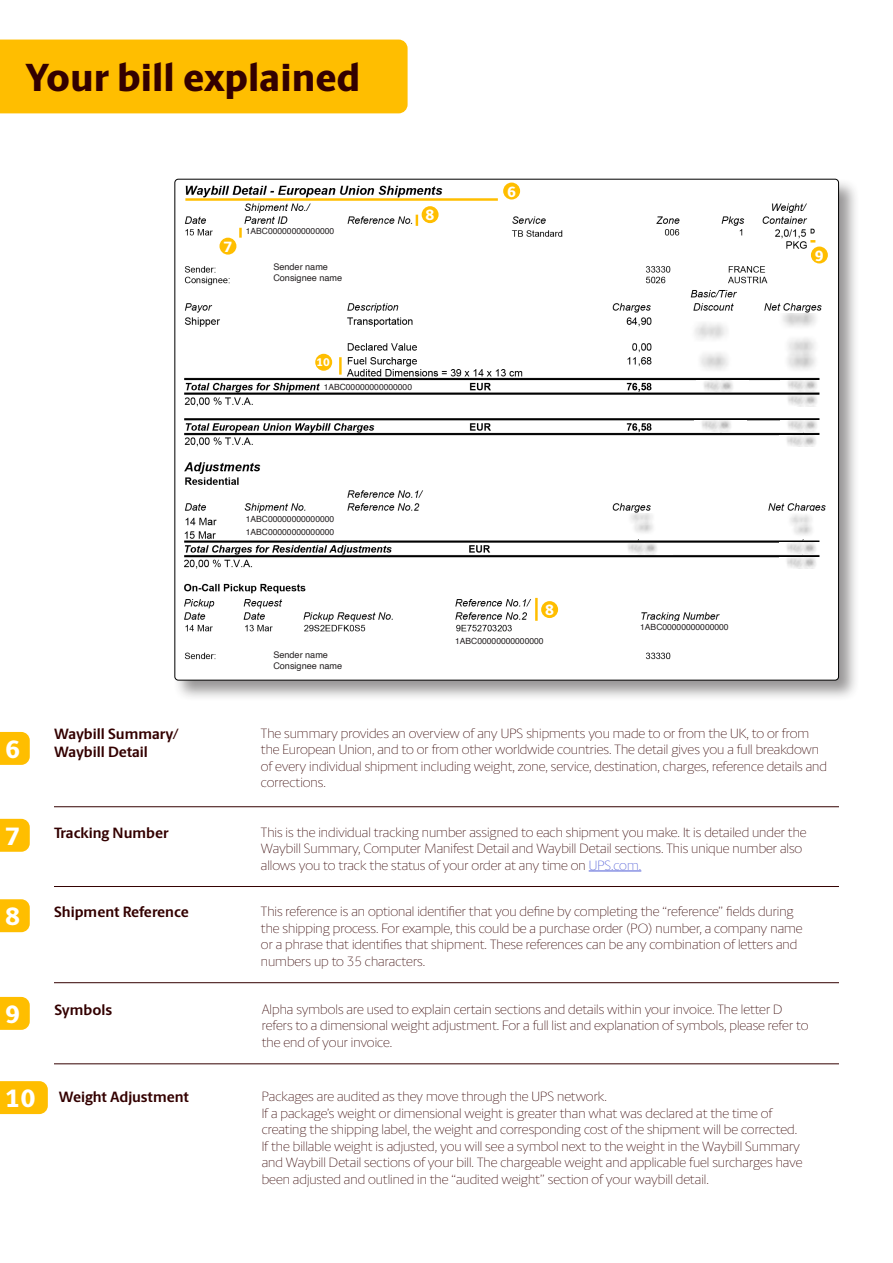
<style>
.page{position:relative;width:893px;height:1263px;background:#fff}
.page>*{position:absolute;margin:0;border:0;box-sizing:border-box;transform-origin:0 0}
.t1{font:800 39.3px "UPS Berlingske Sans";color:#300}
.t2{font:800 25.2px "UPS Berlingske Sans";color:#fff}
.Paragraph_Style_5{font:700 15px "UPS Berlingske Sans";color:#300}
.Paragraph_Style_6{font:700 15px/18px "UPS Berlingske Sans";color:#300}
.t3{font:800 15px "UPS Berlingske Sans";color:#fff}
.Paragraph_Style_4{font:200 13.5px/16.5px "UPS Berlingske Sans";color:#300}
.t4{font:800 11.25px "UPS Berlingske Sans";color:#fff}
.t5{font:9.15px "Helvetica";color:#231f20}
.t6{font:8.55px "Helvetica";color:#231f20}
.s1{color:#4f5cd6}
</style>
<div class="page">
<svg style="left:0;top:732px;width:30px;height:33px"></svg>
<svg style="left:0;top:819px;width:30px;height:33px"></svg>
<svg style="left:0;top:899px;width:30px;height:33px"></svg>
<svg style="left:0;top:997px;width:30px;height:33px"></svg>
<div style="left:0;top:1081px;width:48px;height:33px;background:#ffbe00"></div>
<div style="left:173px;top:177px;width:687px;height:525px;background:#231f20;opacity:.47"></div>
<img style="left:175px;top:179px;width:663px;height:501px">
<div style="left:503px;top:183px;width:17px;height:16px;background:#ffbe00;border-radius:50%"></div>
<div style="left:422px;top:206px;width:17px;height:17px;background:#ffbe00;border-radius:50%"></div>
<div style="left:541px;top:601px;width:17px;height:17px;background:#ffbe00;border-radius:50%"></div>
<div style="left:219px;top:238px;width:17px;height:17px;background:#ffbe00;border-radius:50%"></div>
<svg style="left:416px;top:215px;width:2px;height:11px"></svg>
<hr style="left:535px;top:598px;width:3px;height:23px;background:#ffbe00">
<svg style="left:239px;top:228px;width:3px;height:10px"></svg>
<hr style="left:185px;top:198px;width:313px;height:3px;background:#ffbe00">
<div style="left:811px;top:247px;width:17px;height:16px;background:#ffbe00;border-radius:50%"></div>
<svg style="left:810px;top:240px;width:5px;height:3px"></svg>
<hr style="left:339px;top:357px;width:3px;height:18px;background:#ffbe00">
<div style="left:315px;top:354px;width:17px;height:17px;background:#ffbe00;border-radius:50%"></div>
<hr style="left:54px;top:806px;width:785px;height:1px;background:#300">
<hr style="left:54px;top:886px;width:785px;height:1px;background:#300">
<hr style="left:589px;top:871px;width:52px;height:1px;background:#4f5cd6">
<hr style="left:54px;top:982px;width:785px;height:1px;background:#300">
<hr style="left:54px;top:1063px;width:785px;height:1px;background:#300">
<div style="left:0;top:40px;width:408px;height:73px;background:#ffbe00"></div>
<img style="left:620px;top:543px;width:52px;height:11px">
<img style="left:779px;top:557px;width:52px;height:11px">
<img style="left:779px;top:543px;width:52px;height:11px">
<img style="left:695px;top:420px;width:52px;height:11px">
<img style="left:779px;top:436px;width:52px;height:11px">
<img style="left:780px;top:420px;width:52px;height:11px">
<img style="left:780px;top:395px;width:52px;height:11px">
<img style="left:780px;top:380px;width:52px;height:11px">
<img style="left:696px;top:381px;width:52px;height:11px">
<img style="left:675px;top:313px;width:153px;height:62px">
<div style="left:262px;top:647px;width:312px;height:27px;background:#fff"></div>
<div style="left:262px;top:260px;width:302px;height:26px;background:#fff"></div>
<div style="left:639px;top:621px;width:104px;height:13px;background:#fff"></div>
<img style="left:620px;top:513px;width:40px;height:26px">
<img style="left:779px;top:511px;width:40px;height:28px">
<div style="left:245px;top:226px;width:104px;height:12px;background:#fff"></div>
<div style="left:324px;top:381px;width:104px;height:10px;background:#fff"></div>
<div style="left:245px;top:513px;width:104px;height:13px;background:#fff"></div>
<div style="left:245px;top:526px;width:104px;height:13px;background:#fff"></div>
<div style="left:454px;top:635px;width:104px;height:12px;background:#fff"></div>
<p class="t1" style="left:25px;top:48px;width:337px">Your bill explained</p>
<p class="t3" style="left:223px;top:235px;width:11px">7</p>
<p class="t6" style="left:246px;top:225px;width:90px">1ABC00000000000000</p>
<p class="t5" style="left:273px;top:260px;width:56px">Sender name</p>
<p class="t5" style="left:273px;top:271px;width:70px">Consignee name</p>
<p class="t3" style="left:426px;top:204px;width:11px">8</p>
<p class="t4" style="left:317px;top:354px;width:15px">10</p>
<p class="t6" style="left:324px;top:380px;width:90px">1ABC00000000000000</p>
<p class="t3" style="left:507px;top:180px;width:11px">6</p>
<p class="t6" style="left:246px;top:512px;width:90px">1ABC00000000000000</p>
<p class="t6" style="left:246px;top:525px;width:90px">1ABC00000000000000</p>
<p class="t5" style="left:273px;top:648px;width:56px">Sender name</p>
<p class="t5" style="left:273px;top:659px;width:70px">Consignee name</p>
<p class="t3" style="left:545px;top:599px;width:11px">8</p>
<p class="t6" style="left:455px;top:634px;width:90px">1ABC00000000000000</p>
<p class="t3" style="left:815px;top:244px;width:11px">9</p>
<p class="t6" style="left:640px;top:620px;width:90px">1ABC00000000000000</p>
<p class="t2" style="left:5px;top:730px;width:17px">6</p>
<p class="Paragraph_Style_6" style="left:54px;top:724px;width:126px">Waybill Summary/<br>Waybill Detail</p>
<p class="Paragraph_Style_4" style="left:261px;top:725px;width:568px">The summary provides an overview of any UPS shipments you made to or from the UK, to or from the European Union, and to or from other worldwide countries. The detail gives you a full breakdown of every individual shipment including weight, zone, service, destination, charges, reference details and corrections.</p>
<p class="t2" style="left:5px;top:817px;width:17px">7</p>
<p class="Paragraph_Style_5" style="left:54px;top:821px;width:116px">Tracking Number</p>
<p class="Paragraph_Style_4" style="left:261px;top:824px;width:547px">This is the individual tracking number assigned to each shipment you make. It is detailed under the<br>Waybill Summary, Computer Manifest Detail and Waybill Detail sections. This unique number also allows you to track the status of your order at any time on <span class="s1">UPS.com.</span></p>
<p class="t2" style="left:5px;top:898px;width:17px">8</p>
<p class="Paragraph_Style_5" style="left:54px;top:901px;width:136px">Shipment Reference</p>
<p class="Paragraph_Style_4" style="left:261px;top:903px;width:543px">This reference is an optional identifier that you define by completing the “reference” fields during the shipping process. For example, this could be a purchase order (PO) number, a company name or a phrase that identifies that shipment. These references can be any combination of letters and numbers up to 35 characters.</p>
<p class="t2" style="left:5px;top:995px;width:17px">9</p>
<p class="Paragraph_Style_5" style="left:55px;top:999px;width:59px">Symbols</p>
<p class="Paragraph_Style_4" style="left:262px;top:1001px;width:548px">Alpha symbols are used to explain certain sections and details within your invoice. The letter D refers to a dimensional weight adjustment. For a full list and explanation of symbols, please refer to the end of your invoice.</p>
<p class="t2" style="left:5px;top:1079px;width:32px">10</p>
<p class="Paragraph_Style_5" style="left:59px;top:1086px;width:132px">Weight Adjustment</p>
<p class="Paragraph_Style_4" style="left:262px;top:1088px;width:347px">Packages are audited as they move through the UPS network.</p>
<p class="Paragraph_Style_4" style="left:262px;top:1105px;width:537px">If a package’s weight or dimensional weight is greater than what was declared at the time of creating the shipping label, the weight and corresponding cost of the shipment will be corrected.</p>
<p class="Paragraph_Style_4" style="left:262px;top:1138px;width:542px">If the billable weight is adjusted, you will see a symbol next to the weight in the Waybill Summary and Waybill Detail sections of your bill. The chargeable weight and applicable fuel surcharges have been adjusted and outlined in the “audited weight” section of your waybill detail.</p>
</div>
